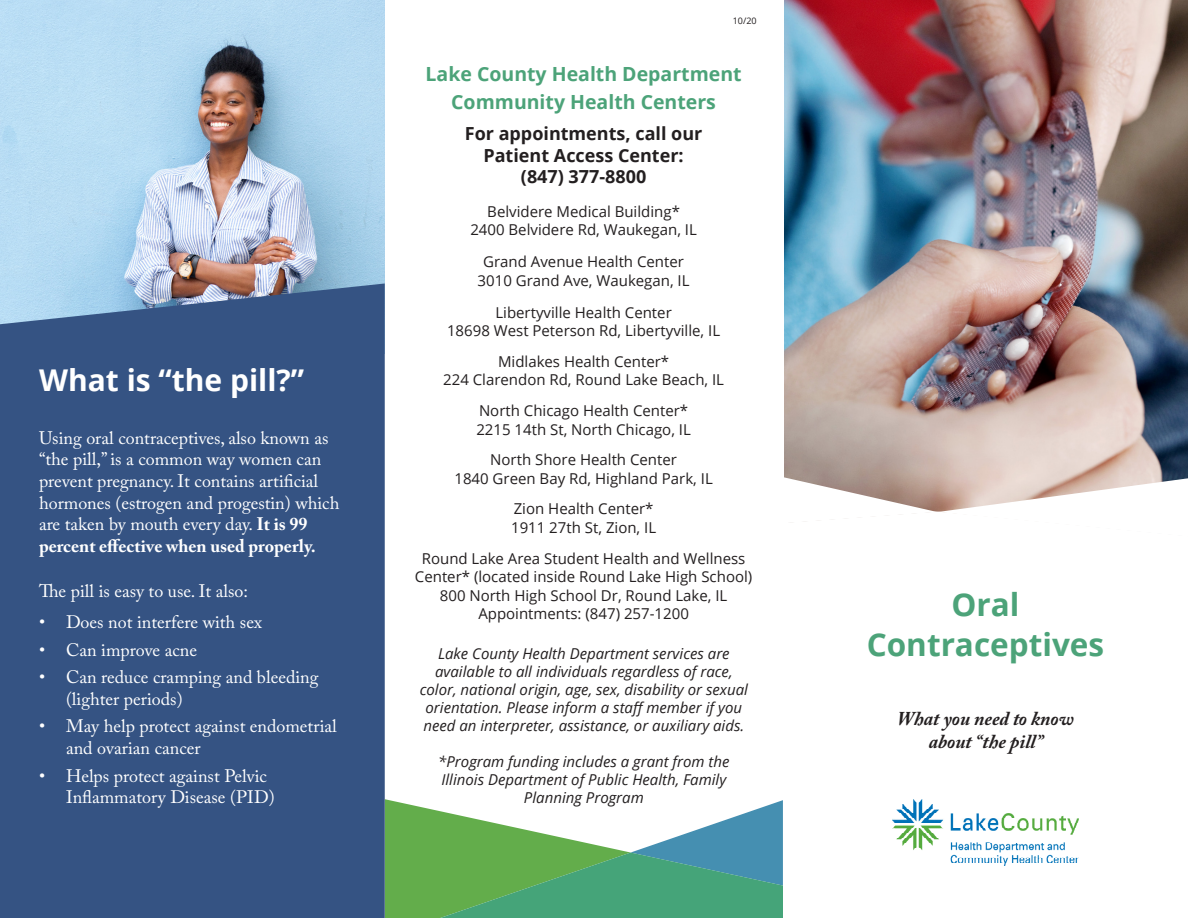
<style>
.page{position:relative;width:1188px;height:918px;background:#fff}
.page>*{position:absolute;margin:0;border:0;box-sizing:border-box;transform-origin:0 0}
.t1{font:700 31.5px/40.5px "Open Sans";color:#4ca379;text-align:center}
.t2{font:700 30px "Open Sans";color:#fff}
.t3{font:700 19.5px "Open Sans";color:#4ca379}
.t4{font:italic 700 19.5px/23.4px "Adobe Caslon Pro";color:#231f20;text-align:center}
.t5{font:18px/21.6px "Adobe Caslon Pro";color:#fff}
.t6{font:700 18px/21.6px "Open Sans";color:#231f20;text-align:center}
.t7{font:15px/18.6px "Open Sans";color:#231f20;text-align:center}
.t8{font:italic 15px/18px "Open Sans";color:#231f20;text-align:center}
.t9{font:9px "Open Sans";color:#231f20}
.s1{font-weight:700}
</style>
<div class="page">
<svg style="left:385px;top:799px;width:398px;height:119px"></svg>
<img style="left:0;top:0;width:385px;height:283px">
<div style="left:0;top:283px;width:385px;height:635px;background:#355383"></div>
<img style="left:784px;top:0;width:404px;height:477px">
<svg style="left:784px;top:477px;width:404px;height:46px"></svg>
<img style="left:893px;top:799px;width:185px;height:66px">
<p class="t2" style="left:39px;top:359px;width:267px">What is “the pill?”</p>
<p class="t5" style="left:39px;top:427px;width:302px">Using oral contraceptives, also known as “the pill,” is a common way women can prevent pregnancy. It contains artificial hormones (estrogen and progestin) which are taken by mouth every day. <span class="s1">It is 99 percent effective when used properly.</span></p>
<p class="t5" style="left:39px;top:580px;width:211px">The pill is easy to use. It also:</p>
<p class="t5" style="left:39px;top:611px;width:224px">• Does not interfere with sex</p>
<p class="t5" style="left:39px;top:639px;width:160px">• Can improve acne</p>
<p class="t5" style="left:66px;top:666px;width:254px;text-indent:-27px">• Can reduce cramping and bleeding (lighter periods)</p>
<p class="t5" style="left:66px;top:715px;width:272px;text-indent:-27px">• May help protect against endometrial and ovarian cancer</p>
<p class="t5" style="left:66px;top:765px;width:210px;text-indent:-27px">• Helps protect against Pelvic<br>Inflammatory Disease (PID)</p>
<p class="t9" style="left:733px;top:15px;width:25px">10/20</p>
<p class="t3" style="left:426px;top:60px;width:318px">Lake County Health Department</p>
<p class="t3" style="left:451px;top:88px;width:266px">Community Health Centers</p>
<p class="t6" style="left:465px;top:122px;width:239px">For appointments, call our<br>Patient Access Center:</p>
<p class="t6" style="left:521px;top:165px;width:127px">(847) 377-8800</p>
<p class="t7" style="left:487px;top:202px;width:194px">Belvidere Medical Building*</p>
<p class="t7" style="left:470px;top:220px;width:228px">2400 Belvidere Rd, Waukegan, IL</p>
<p class="t7" style="left:483px;top:252px;width:202px">Grand Avenue Health Center</p>
<p class="t7" style="left:478px;top:271px;width:213px">3010 Grand Ave, Waukegan, IL</p>
<p class="t7" style="left:495px;top:302px;width:178px">Libertyville Health Center</p>
<p class="t7" style="left:447px;top:321px;width:275px">18698 West Peterson Rd, Libertyville, IL</p>
<p class="t7" style="left:498px;top:352px;width:173px">Midlakes Health Center*</p>
<p class="t7" style="left:443px;top:370px;width:282px">224 Clarendon Rd, Round Lake Beach, IL</p>
<p class="t7" style="left:479px;top:401px;width:211px">North Chicago Health Center*</p>
<p class="t7" style="left:476px;top:419px;width:216px">2215 14th St, North Chicago, IL</p>
<p class="t7" style="left:490px;top:450px;width:188px">North Shore Health Center</p>
<p class="t7" style="left:454px;top:469px;width:260px">1840 Green Bay Rd, Highland Park, IL</p>
<p class="t7" style="left:514px;top:499px;width:141px">Zion Health Center*</p>
<p class="t7" style="left:511px;top:518px;width:147px">1911 27th St, Zion, IL</p>
<p class="t7" style="left:415px;top:548px;width:339px">Round Lake Area Student Health and Wellness<br>Center* (located inside Round Lake High School)</p>
<p class="t7" style="left:440px;top:586px;width:289px">800 North High School Dr, Round Lake, IL</p>
<p class="t7" style="left:478px;top:604px;width:212px">Appointments: (847) 257-1200</p>
<p class="t8" style="left:420px;top:645px;width:330px">Lake County Health Department services are available to all individuals regardless of race, color, national origin, age, sex, disability or sexual orientation. Please inform a staff member if you need an interpreter, assistance, or auxiliary aids.</p>
<p class="t8" style="left:438px;top:753px;width:293px">*Program funding includes a grant from the<br>Illinois Department of Public Health, Family<br>Planning Program</p>
<p class="t1" style="left:867px;top:583px;width:239px">Oral<br>Contraceptives</p>
<p class="t4" style="left:897px;top:706px;width:178px">What you need to know about “the pill”</p>
</div>
